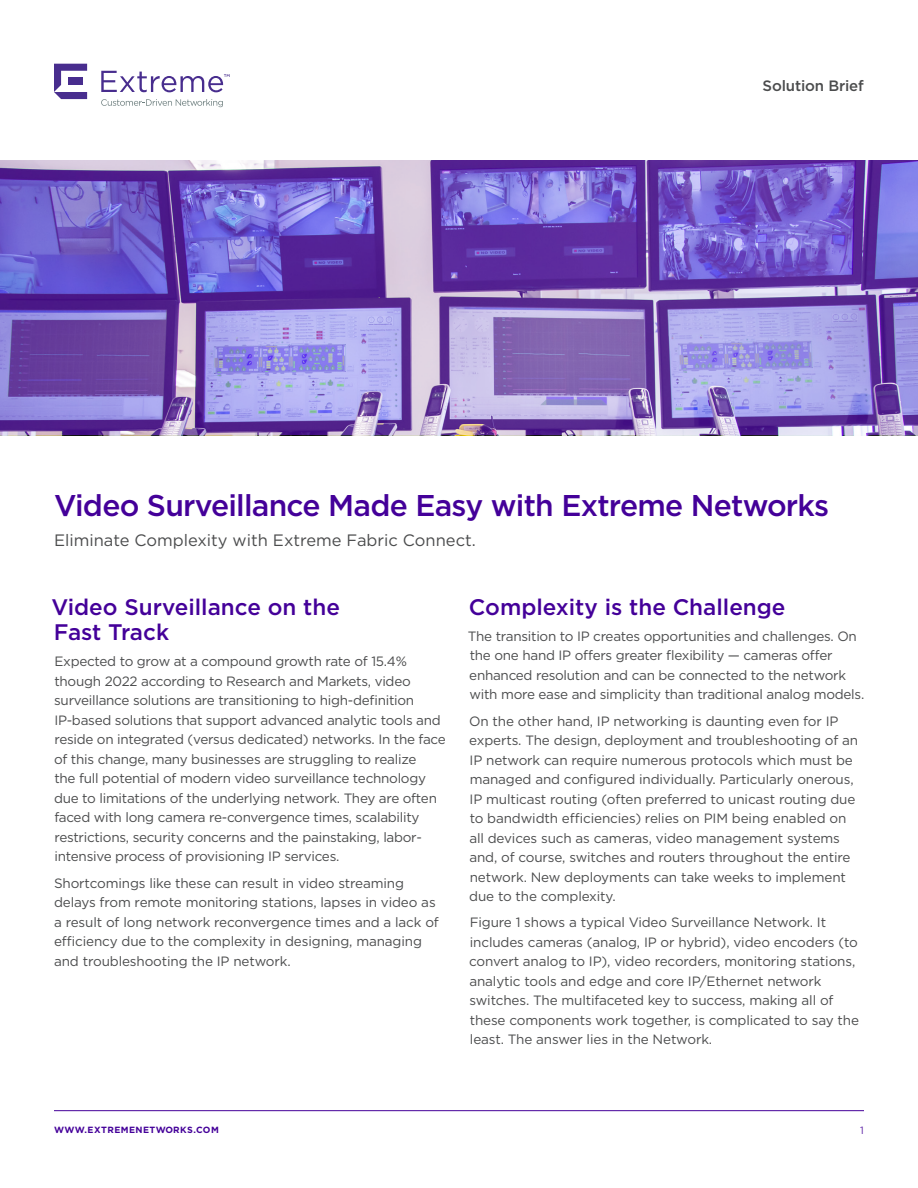
<style>
.page{position:relative;width:918px;height:1188px;background:#fff}
.page>*{position:absolute;margin:0;border:0;box-sizing:border-box;transform-origin:0 0}
.t1{font:500 30px "Gotham";letter-spacing:-.025em;color:#409}
.t2{font:500 22.5px/25.5px "Gotham";color:#409}
.Introduction_Body{font:16.5px "Gotham";color:#4b4c4d}
.Document_Header{font:500 15px "Gotham";letter-spacing:-.01em;color:#4b4c4d}
.Body{font:13.5px/19.5px "Gotham";letter-spacing:-.02em;color:#4b4c4d}
.t3{font:10.5px "Gotham";color:#6026a8}
.t4{font:700 9px "Gotham";letter-spacing:.05em;color:#409}
</style>
<div class="page">
<hr style="left:54px;top:1110px;width:810px;height:1px;background:#409">
<img style="left:0;top:160px;width:918px;height:275px">
<svg style="left:101px;top:99px;width:122px;height:8px"></svg>
<svg style="left:54px;top:64px;width:33px;height:35px"></svg>
<svg style="left:101px;top:71px;width:129px;height:21px"></svg>
<p class="Document_Header" style="left:763px;top:76px;width:103px">Solution Brief</p>
<h1 class="t1" style="left:54px;top:485px;width:777px">Video Surveillance Made Easy with Extreme Networks</h1>
<p class="Introduction_Body" style="left:54px;top:530px;width:423px">Eliminate Complexity with Extreme Fabric Connect.</p>
<h2 class="t2" style="left:51px;top:594px;width:290px">Video Surveillance on the<br>Fast Track</h2>
<p class="Body" style="left:54px;top:652px;width:393px">Expected to grow at a compound growth rate of 15.4% though 2022 according to Research and Markets, video surveillance solutions are transitioning to high-definition IP-based solutions that support advanced analytic tools and reside on integrated (versus dedicated) networks. In the face of this change, many businesses are struggling to realize<br>the full potential of modern video surveillance technology due to limitations of the underlying network. They are often faced with long camera re-convergence times, scalability restrictions, security concerns and the painstaking, labor&shy;intensive process of provisioning IP services.</p>
<p class="Body" style="left:54px;top:873px;width:386px">Shortcomings like these can result in video streaming delays from remote monitoring stations, lapses in video as a result of long network reconvergence times and a lack of efficiency due to the complexity in designing, managing and troubleshooting the IP network.</p>
<h2 class="t2" style="left:469px;top:594px;width:318px">Complexity is the Challenge</h2>
<p class="Body" style="left:468px;top:626px;width:398px">The transition to IP creates opportunities and challenges. On the one hand IP offers greater flexibility — cameras offer enhanced resolution and can be connected to the network with more ease and simplicity than traditional analog models.</p>
<p class="Body" style="left:469px;top:711px;width:391px">On the other hand, IP networking is daunting even for IP experts. The design, deployment and troubleshooting of an IP network can require numerous protocols which must be managed and configured individually. Particularly onerous, IP multicast routing (often preferred to unicast routing due to bandwidth efficiencies) relies on PIM being enabled on all devices such as cameras, video management systems and, of course, switches and routers throughout the entire network. New deployments can take weeks to implement due to the complexity.</p>
<p class="Body" style="left:469px;top:913px;width:391px">Figure 1 shows a typical Video Surveillance Network. It includes cameras (analog, IP or hybrid), video encoders (to convert analog to IP), video recorders, monitoring stations, analytic tools and edge and core IP/Ethernet network switches. The multifaceted key to success, making all of these components work together, is complicated to say the least. The answer lies in the Network.</p>
<p class="t4" style="left:54px;top:1124px;width:166px">WWW.EXTREMENETWORKS.COM</p>
<p class="t3" style="left:860px;top:1124px;width:5px">1</p>
</div>
